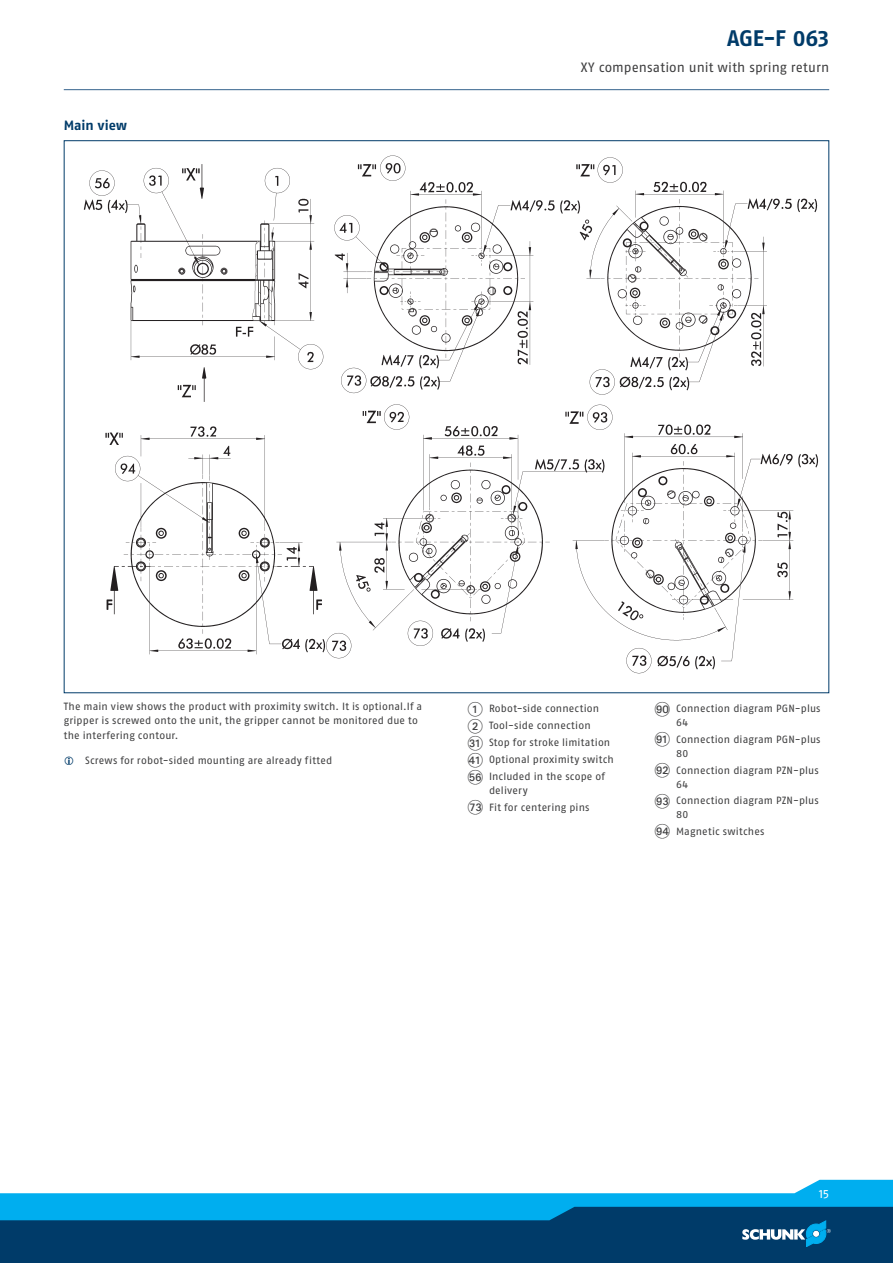
<style>
.page{position:relative;width:893px;height:1263px;background:#fff}
.page>*{position:absolute;margin:0;border:0;box-sizing:border-box;transform-origin:0 0}
.t1{font:700 22.5px "SCHUNK Fago Pro";letter-spacing:-.02em;color:#003b69}
.t2{font:13.5px "SCHUNK Fago Pro";letter-spacing:.01em;color:#3e3e3f}
.t3{font:700 13.5px "SCHUNK Fago Pro";letter-spacing:-.005em;color:#003b69}
.t4{font:12px "SCHUNK Fago Pro";color:#fff}
.t5{font:10.5px/14.2px "SCHUNK Fago Pro";letter-spacing:.015em;color:#3e3e3f}
.s1{font-family:"Deco Numbers LH Circle";font-size:15px}
</style>
<div class="page">
<div style="left:0;top:1202px;width:893px;height:61px;background:#003b69"></div>
<svg style="left:0;top:1180px;width:893px;height:67px"></svg>
<hr style="left:64px;top:89px;width:765px;height:1px;background:#35628d">
<img style="left:83px;top:155px;width:735px;height:519px">
<p class="t3" style="left:64px;top:117px;width:65px">Main view</p>
<h1 class="t1" style="left:727px;top:24px;width:103px">AGE-F 063</h1>
<p class="t2" style="left:581px;top:60px;width:250px">XY compensation unit with spring return</p>
<p class="t5" style="left:64px;top:699px;width:360px">The main view shows the product with proximity switch. It is optional.If a gripper is screwed onto the unit, the gripper cannot be monitored due to the interfering contour.</p>
<p class="t5" style="left:85px;top:753px;width:249px">Screws for robot-sided mounting are already fitted</p>
<p class="t5" style="left:468px;top:700px;width:148px;line-height:17px"><span class="s1">1</span> Robot-side connection<br><span class="s1">2</span> Tool-side connection<br><span class="s1">CK</span> Stop for stroke limitation<br><span class="s1">DK</span> Optional proximity switch<br><span class="s1">EP</span> Included in the scope of</p>
<p class="t5" style="left:468px;top:782px;width:123px;line-height:16.5px;text-indent:21px">delivery<br><span class="s1">GM</span> Fit for centering pins</p>
<p class="t5" style="left:676px;top:701px;width:146px;text-indent:-21px"><span class="s1">IT</span> Connection diagram PGN-plus<br>64</p>
<p class="t5" style="left:676px;top:732px;width:146px;text-indent:-21px"><span class="s1">IK</span> Connection diagram PGN-plus<br>80</p>
<p class="t5" style="left:676px;top:763px;width:144px;text-indent:-21px"><span class="s1">IL</span> Connection diagram PZN-plus<br>64</p>
<p class="t5" style="left:676px;top:793px;width:144px;text-indent:-21px"><span class="s1">IM</span> Connection diagram PZN-plus<br>80</p>
<p class="t5" style="left:655px;top:824px;width:111px"><span class="s1">IN</span> Magnetic switches</p>
<p class="t4" style="left:819px;top:1186px;width:12px">15</p>
</div>
